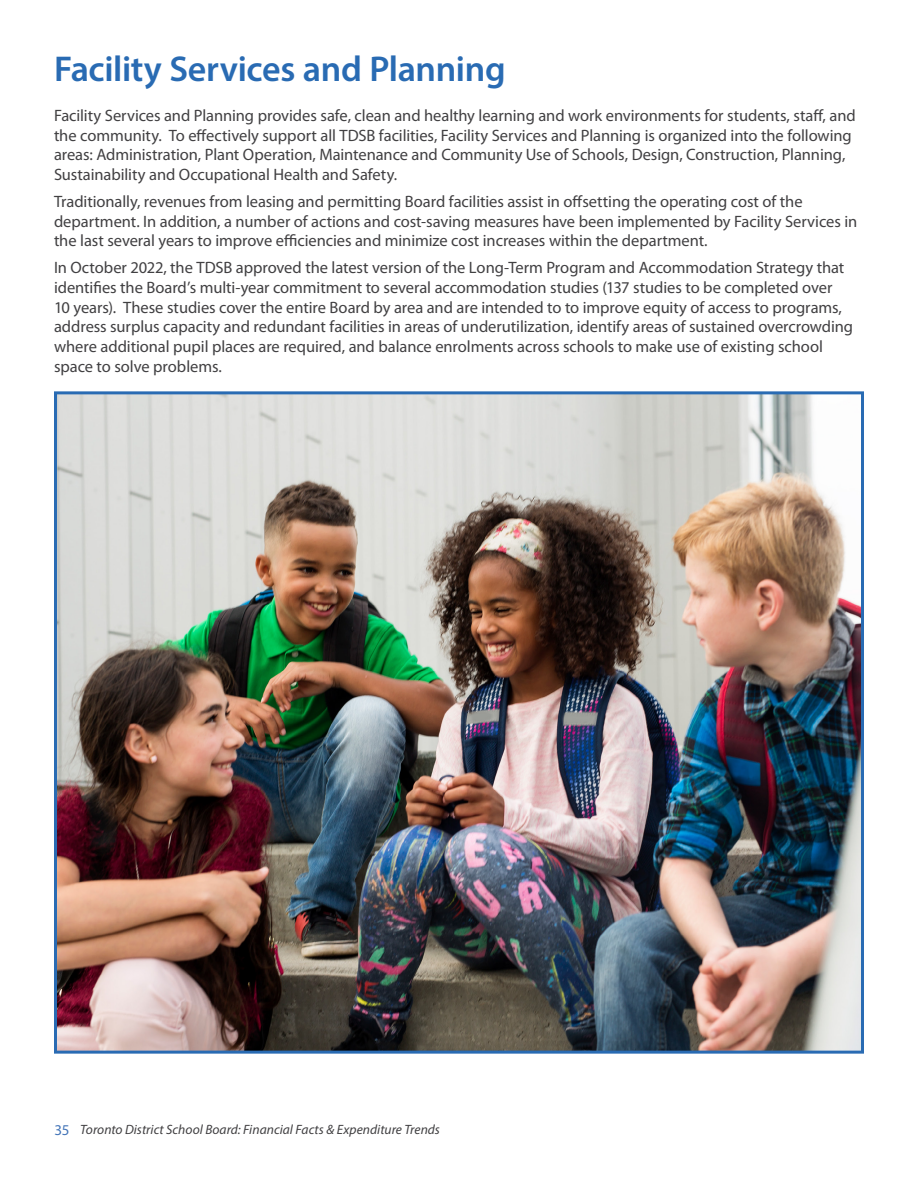
<style>
.page{position:relative;width:918px;height:1188px;background:#fff}
.page>*{position:absolute;margin:0;border:0;box-sizing:border-box;transform-origin:0 0}
.t1{font:600 36px "Myriad Pro";letter-spacing:-.01em;color:#296bb3}
.t2{font:16.5px/19.8px "Myriad Pro";letter-spacing:-.005em;color:#414042}
.t3{font:italic 13.5px "Myriad Pro";letter-spacing:.005em;color:#414042}
.s1{font-style:normal;font-size:15px;color:#4475b8}
</style>
<div class="page">
<img style="left:58px;top:395px;width:802px;height:655px">
<div style="left:54px;top:391px;width:810px;height:663px;border:3px solid #296bb3"></div>
<h2 class="t1" style="left:54px;top:46px;width:453px">Facility Services and Planning</h2>
<p class="t2" style="left:54px;top:105px;width:803px">Facility Services and Planning provides safe, clean and healthy learning and work environments for students, staff, and the community. To effectively support all TDSB facilities, Facility Services and Planning is organized into the following areas: Administration, Plant Operation, Maintenance and Community Use of Schools, Design, Construction, Planning, Sustainability and Occupational Health and Safety.</p>
<p class="t2" style="left:54px;top:191px;width:805px">Traditionally, revenues from leasing and permitting Board facilities assist in offsetting the operating cost of the department. In addition, a number of actions and cost-saving measures have been implemented by Facility Services in the last several years to improve efficiencies and minimize cost increases within the department.</p>
<p class="t2" style="left:54px;top:257px;width:801px">In October 2022, the TDSB approved the latest version of the Long-Term Program and Accommodation Strategy that identifies the Board’s multi-year commitment to several accommodation studies (137 studies to be completed over<br>10 years). These studies cover the entire Board by area and are intended to to improve equity of access to programs, address surplus capacity and redundant facilities in areas of underutilization, identify areas of sustained overcrowding where additional pupil places are required, and balance enrolments across schools to make use of existing school space to solve problems.</p>
<p class="t3" style="left:55px;top:1121px;width:387px"><span class="s1">35</span> Toronto District School Board: Financial Facts &amp; Expenditure Trends</p>
</div>
